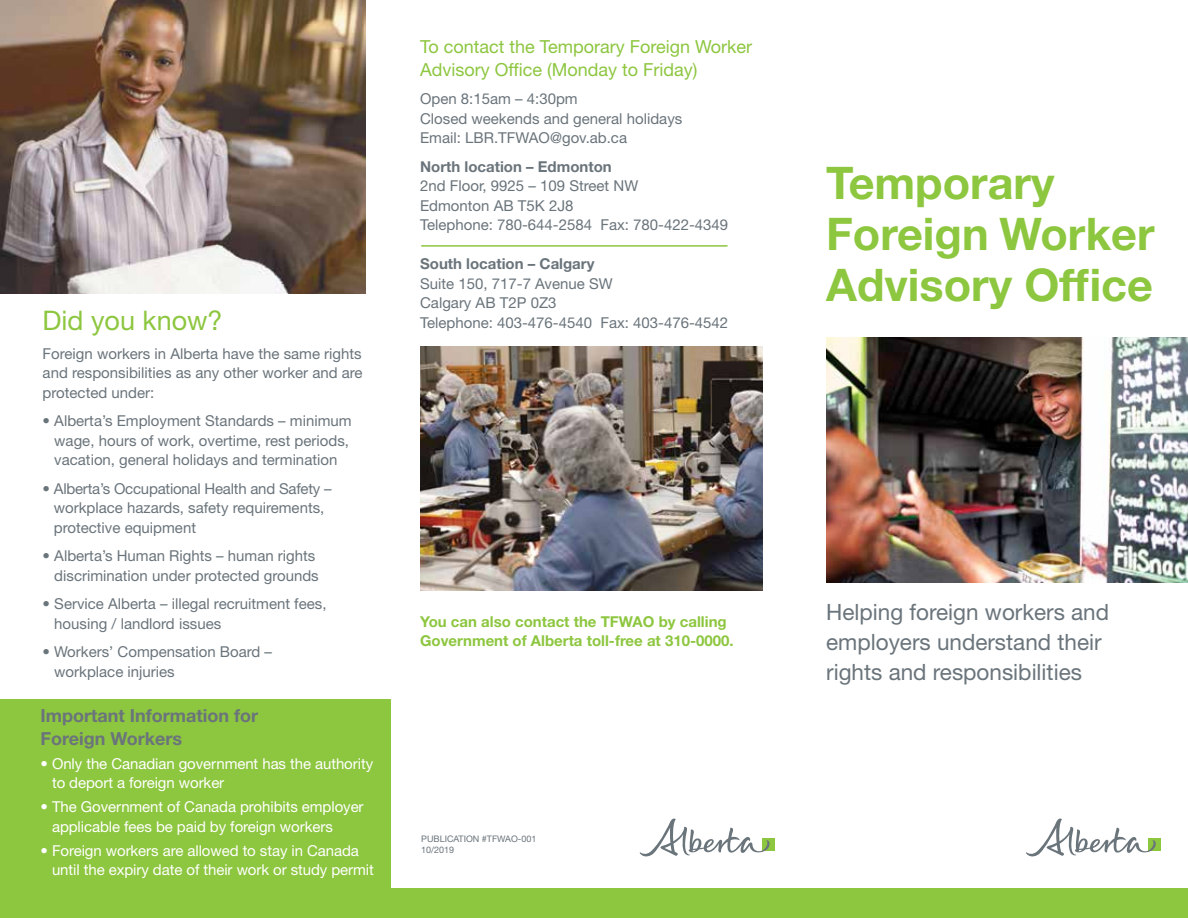
<style>
.page{position:relative;width:1188px;height:918px;background:#fff}
.page>*{position:absolute;margin:0;border:0;box-sizing:border-box;transform-origin:0 0}
.t1{font:700 45px/51px "Helvetica Neue LT Std";color:#8dc63f}
.t2{font:27px "Helvetica Neue LT Std";color:#8dc63f}
.t3{font:22.5px/30px "Helvetica Neue LT Std";color:#6a747b}
.t4{font:18px/22.5px "Helvetica Neue LT Std";color:#8dc63f}
.t5{font:700 18px/22.5px "Helvetica Neue LT Std";color:#6a747b}
.t6{font:15px/19.5px "Helvetica Neue LT Std";color:#6a747b}
.t7{font:15px/19.5px "Helvetica Neue LT Std";letter-spacing:-.005em;color:#fff}
.t8{font:700 15px/19.5px "Helvetica Neue LT Std";color:#8dc63f}
.t9{font:700 15px "Helvetica Neue LT Std";color:#6a747b}
.t10{font:9px/10.5px "Helvetica Neue LT Std";color:#6a747b}
</style>
<div class="page">
<div style="left:0;top:889px;width:1188px;height:29px;background:#8dc63f"></div>
<div style="left:1149px;top:838px;width:12px;height:12px;background:#8dc63f"></div>
<svg style="left:1026px;top:819px;width:130px;height:37px"></svg>
<div style="left:763px;top:838px;width:12px;height:12px;background:#8dc63f"></div>
<svg style="left:640px;top:819px;width:130px;height:37px"></svg>
<img style="left:0;top:0;width:365px;height:294px">
<img style="left:826px;top:338px;width:362px;height:244px">
<img style="left:420px;top:346px;width:342px;height:245px">
<hr style="left:421px;top:245px;width:307px;height:2px;background:#8dc63f">
<div style="left:0;top:700px;width:391px;height:189px;background:#8dc63f"></div>
<h2 class="t2" style="left:43px;top:305px;width:182px">Did you know?</h2>
<p class="t6" style="left:43px;top:344px;width:322px;text-align:justify">Foreign workers in Alberta have the same rights and responsibilities as any other worker and are protected under:</p>
<p class="t6" style="left:54px;top:411px;width:299px;text-indent:-12px">• Alberta’s Employment Standards – minimum wage, hours of work, overtime, rest periods, vacation, general holidays and termination</p>
<p class="t6" style="left:54px;top:479px;width:279px;text-indent:-11px">• Alberta’s Occupational Health and Safety – workplace hazards, safety requirements, protective equipment</p>
<p class="t6" style="left:43px;top:546px;width:278px;text-align:right">• Alberta’s Human Rights – human rights discrimination under protected grounds</p>
<p class="t6" style="left:54px;top:594px;width:274px;text-indent:-12px">• Service Alberta – illegal recruitment fees, housing / landlord issues</p>
<p class="t6" style="left:54px;top:642px;width:219px;text-indent:-12px">• Workers’ Compensation Board – workplace injuries</p>
<p class="t5" style="left:40px;top:704px;width:219px">Important Information for<br>Foreign Workers</p>
<p class="t7" style="left:52px;top:754px;width:323px;text-indent:-12px">• Only the Canadian government has the authority to deport a foreign worker</p>
<p class="t7" style="left:52px;top:797px;width:313px;text-indent:-12px">• The Government of Canada prohibits employer applicable fees be paid by foreign workers</p>
<p class="t7" style="left:52px;top:841px;width:323px;text-indent:-12px">• Foreign workers are allowed to stay in Canada until the expiry date of their work or study permit</p>
<p class="t4" style="left:420px;top:35px;width:334px">To contact the Temporary Foreign Worker<br>Advisory Office (Monday to Friday)</p>
<p class="t6" style="left:420px;top:89px;width:264px">Open 8:15am – 4:30pm<br>Closed weekends and general holidays<br>Email: LBR.TFWAO@gov.ab.ca</p>
<p class="t9" style="left:420px;top:157px;width:193px">North location – Edmonton</p>
<p class="t6" style="left:420px;top:176px;width:310px">2nd Floor, 9925 – 109 Street NW<br>Edmonton AB T5K 2J8<br>Telephone: 780-644-2584 Fax: 780-422-4349</p>
<p class="t9" style="left:420px;top:255px;width:176px">South location – Calgary</p>
<p class="t6" style="left:420px;top:274px;width:310px">Suite 150, 717-7 Avenue SW<br>Calgary AB T2P 0Z3<br>Telephone: 403-476-4540 Fax: 403-476-4542</p>
<p class="t8" style="left:420px;top:611px;width:315px">You can also contact the TFWAO by calling<br>Government of Alberta toll-free at 310-0000.</p>
<p class="t10" style="left:421px;top:834px;width:117px">PUBLICATION #TFWAO-001<br>10/2019</p>
<h1 class="t1" style="left:826px;top:156px;width:330px">Temporary<br>Foreign Worker<br>Advisory Office</h1>
<h3 class="t3" style="left:826px;top:596px;width:284px">Helping foreign workers and employers understand their rights and responsibilities</h3>
</div>
